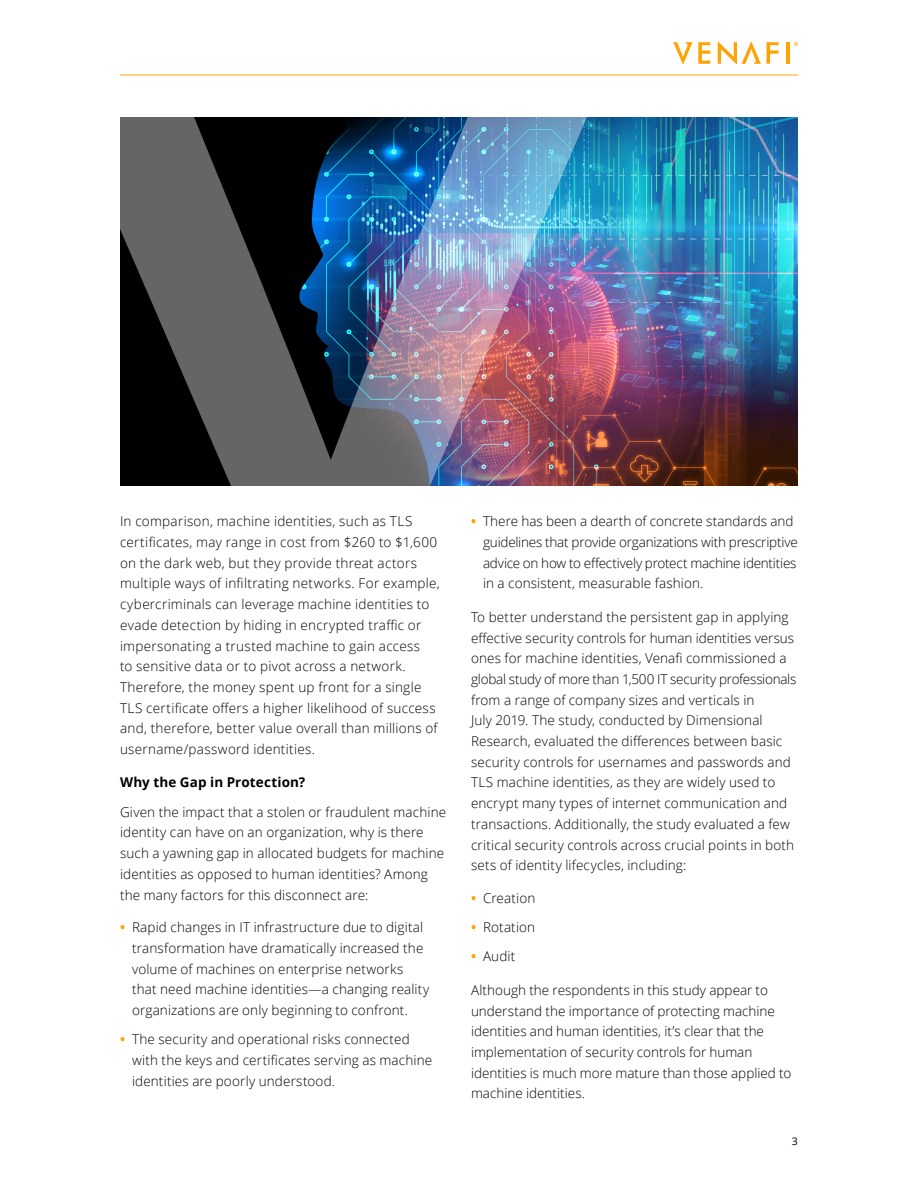
<style>
.page{position:relative;width:918px;height:1188px;background:#fff}
.page>*{position:absolute;margin:0;border:0;box-sizing:border-box;transform-origin:0 0}
.Venafi_-_Body{font:300 13.5px/20.7px "Open Sans";letter-spacing:.01em;color:#000}
.Venafi_-_Body-2{font:300 13.5px/20.7px "Open Sans";letter-spacing:-.01em;color:#000}
.Venafi_-_Subheads{font:700 13.5px "Open Sans";letter-spacing:.01em;color:#000}
.t1{font:10.5px "Open Sans";color:#000}
.s1{font-weight:700;color:#ffa300}
</style>
<div class="page">
<svg style="left:718px;top:41px;width:43px;height:24px"></svg>
<svg style="left:673px;top:42px;width:37px;height:23px"></svg>
<svg style="left:767px;top:42px;width:12px;height:22px"></svg>
<hr style="left:786px;top:42px;width:4px;height:22px;background:#ffa300">
<svg style="left:794px;top:42px;width:4px;height:4px"></svg>
<hr style="left:120px;top:75px;width:678px;height:1px;background:#ffa300">
<img style="left:604px;top:117px;width:194px;height:369px">
<img style="left:120px;top:117px;width:484px;height:369px">
<p class="Venafi_-_Body" style="left:120px;top:511px;width:321px">In comparison, machine identities, such as TLS certificates, may range in cost from $260 to $1,600 on the dark web, but they provide threat actors multiple ways of infiltrating networks. For example, cybercriminals can leverage machine identities to evade detection by hiding in encrypted traffic or impersonating a trusted machine to gain access<br>to sensitive data or to pivot across a network.<br>Therefore, the money spent up front for a single TLS certificate offers a higher likelihood of success and, therefore, better value overall than millions of username/password identities.</p>
<p class="Venafi_-_Subheads" style="left:120px;top:773px;width:187px">Why the Gap in Protection?</p>
<p class="Venafi_-_Body" style="left:120px;top:801px;width:328px">Given the impact that a stolen or fraudulent machine identity can have on an organization, why is there such a yawning gap in allocated budgets for machine identities as opposed to human identities? Among the many factors for this disconnect are:</p>
<p class="Venafi_-_Body" style="left:132px;top:917px;width:299px;text-indent:-12px"><span class="s1">•</span> Rapid changes in IT infrastructure due to digital transformation have dramatically increased the volume of machines on enterprise networks that need machine identities—a changing reality organizations are only beginning to confront.</p>
<p class="Venafi_-_Body" style="left:132px;top:1029px;width:302px;text-indent:-12px"><span class="s1">•</span> The security and operational risks connected with the keys and certificates serving as machine identities are poorly understood.</p>
<p class="Venafi_-_Body-2" style="left:483px;top:511px;width:316px;text-indent:-12px"><span class="s1">•</span> There has been a dearth of concrete standards and guidelines that provide organizations with prescriptive advice on how to effectively protect machine identities in a consistent, measurable fashion.</p>
<p class="Venafi_-_Body" style="left:471px;top:606px;width:327px">To better understand the persistent gap in applying effective security controls for human identities versus ones for machine identities, Venafi commissioned a global study of more than 1,500 IT security professionals from a range of company sizes and verticals in<br>July 2019. The study, conducted by Dimensional Research, evaluated the differences between basic security controls for usernames and passwords and TLS machine identities, as they are widely used to encrypt many types of internet communication and transactions. Additionally, the study evaluated a few critical security controls across crucial points in both sets of identity lifecycles, including:</p>
<p class="Venafi_-_Body" style="left:471px;top:887px;width:66px"><span class="s1">•</span> Creation</p>
<p class="Venafi_-_Body" style="left:471px;top:917px;width:66px"><span class="s1">•</span> Rotation</p>
<p class="Venafi_-_Body" style="left:471px;top:946px;width:46px"><span class="s1">•</span> Audit</p>
<p class="Venafi_-_Body" style="left:471px;top:979px;width:322px">Although the respondents in this study appear to understand the importance of protecting machine identities and human identities, it’s clear that the implementation of security controls for human identities is much more mature than those applied to machine identities.</p>
<p class="t1" style="left:792px;top:1134px;width:8px">3</p>
</div>
